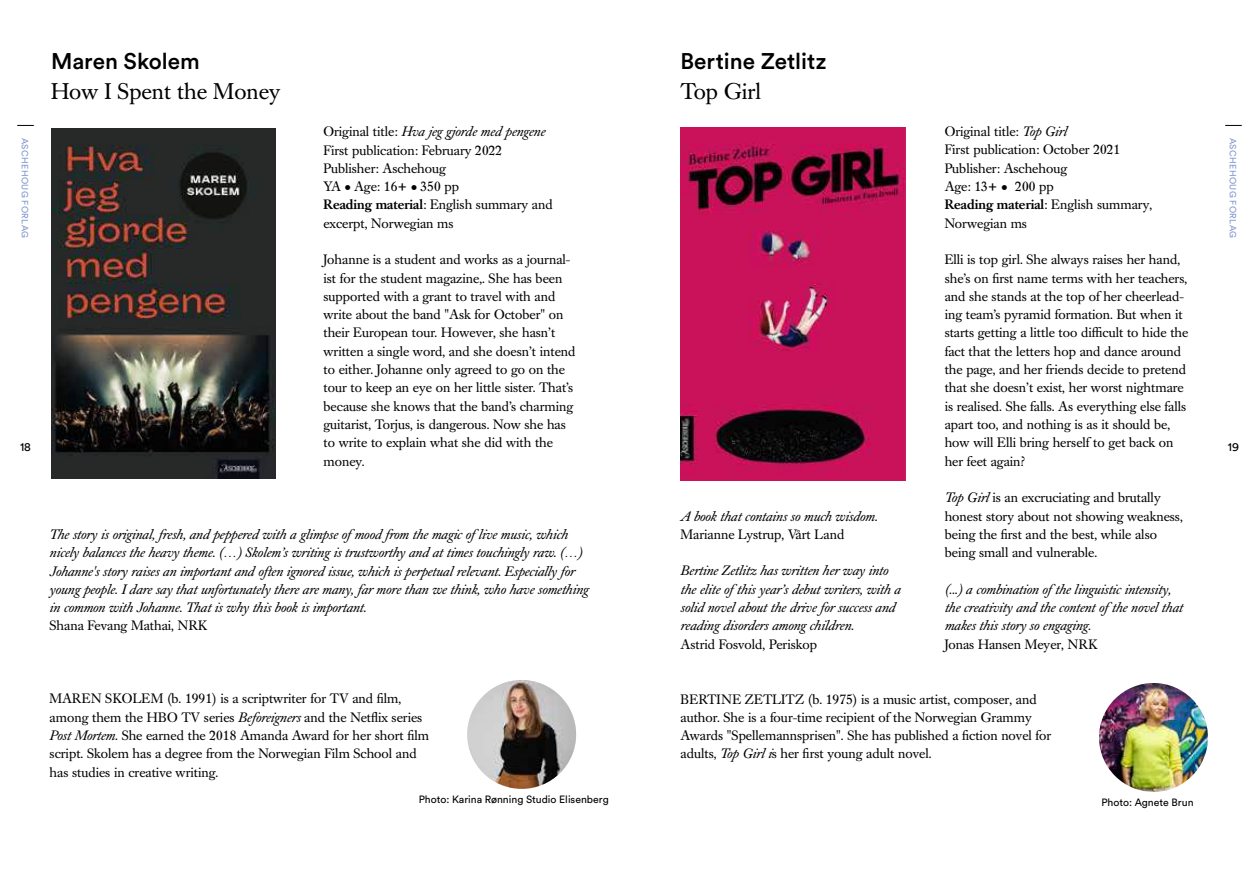
<style>
.page{position:relative;width:1259px;height:893px;background:#fff}
.page>*{position:absolute;margin:0;border:0;box-sizing:border-box;transform-origin:0 0}
.t1{font:500 22.5px "Circular Std";color:#000}
.t2{font:22.5px "Caslon Book BE";color:#000}
.t3{font:13.5px/18.3px "Caslon Book BE";color:#000}
.t4{font:italic 13.5px/18.3px "Caslon Book BE";color:#000}
.t5{font:12px "Circular Std";color:#000}
.t6{font:10.5px "Circular Std";color:#000}
.t7{font:9px "Circular Std";letter-spacing:.04em;color:#8298cd}
.s1{font-style:italic}
.s2{font-family:"Circular Std";font-size:12px}
.s3{font-weight:500}
</style>
<div class="page">
<svg style="left:17px;top:125px;width:17px;height:1px"></svg>
<svg style="left:1225px;top:125px;width:16px;height:1px"></svg>
<img style="left:51px;top:128px;width:224px;height:350px">
<img style="left:467px;top:680px;width:109px;height:109px;border-radius:54px">
<img style="left:1099px;top:683px;width:109px;height:109px;border-radius:54px">
<img style="left:680px;top:128px;width:225px;height:352px">
<h1 class="t1" style="left:51px;top:47px;width:150px">Maren Skolem</h1>
<h1 class="t2" style="left:51px;top:78px;width:231px">How I Spent the Money</h1>
<h1 class="t1" style="left:680px;top:47px;width:147px">Bertine Zetlitz</h1>
<h1 class="t2" style="left:680px;top:78px;width:82px">Top Girl</h1>
<p class="t3" style="left:944px;top:123px;width:209px">Original title: <span class="s1">Top Girl<br></span>First publication: October 2021<br>Publisher: Aschehoug<br>Age: 13+ <span class="s2">•</span> 200 pp<br><span class="s3">Reading material</span>: English summary,<br>Norwegian ms</p>
<p class="t3" style="left:944px;top:251px;width:245px">Elli is top girl. She always raises her hand, she’s on first name terms with her teachers, and she stands at the top of her cheerlead&shy;ing team’s pyramid formation. But when it starts getting a little too difficult to hide the fact that the letters hop and dance around the page, and her friends decide to pretend that she doesn’t exist, her worst nightmare is realised. She falls. As everything else falls apart too, and nothing is as it should be, how will Elli bring herself to get back on her feet again?</p>
<p class="t3" style="left:944px;top:489px;width:240px"><span class="s1">Top Girl</span> is an excruciating and brutally honest story about not showing weakness, being the first and the best, while also being small and vulnerable.</p>
<p class="t4" style="left:944px;top:580px;width:240px">(...) a combination ofthe linguistic intensity, the creativity and the content ofthe novel that makes this story so engaging.</p>
<p class="t3" style="left:944px;top:635px;width:154px">Jonas Hansen Meyer, NRK</p>
<p class="t3" style="left:323px;top:123px;width:231px">Original title: <span class="s1">Hva jeg gjorde med pengene<br></span>First publication: February 2022<br>Publisher: Aschehoug<br>YA <span class="s2">•</span> Age: 16+ <span class="s2">•</span> 350 pp<br><span class="s3">Reading material</span>: English summary and excerpt, Norwegian ms</p>
<p class="t3" style="left:323px;top:251px;width:254px">Johanne is a student and works as a journal&shy;ist for the student magazine,. She has been supported with a grant to travel with and write about the band "Ask for October" on their European tour. However, she hasn’t written a single word, and she doesn’t intend to either. Johanne only agreed to go on the tour to keep an eye on her little sister. That’s because she knows that the band’s charming guitarist, Torjus, is dangerous. Now she has to write to explain what she did with the money.</p>
<p class="t7" style="left:30px;top:138px;width:102px;rotate:90deg">ASCHEHOUG FORLAG</p>
<p class="t7" style="left:1238px;top:138px;width:102px;rotate:90deg">ASCHEHOUG FORLAG</p>
<p class="t5" style="left:20px;top:440px;width:12px">18</p>
<p class="t5" style="left:1227px;top:440px;width:13px">19</p>
<p class="t4" style="left:680px;top:507px;width:198px">A book that contains so much wisdom.</p>
<p class="t3" style="left:680px;top:525px;width:165px">Marianne Lystrup, Vårt Land</p>
<p class="t4" style="left:680px;top:562px;width:222px">Bertine Zetlitz has written her way into the elite ofthis year’s debut writers, with a solid novel about the drive for success and reading disorders among children.</p>
<p class="t3" style="left:680px;top:635px;width:138px">Astrid Fosvold, Periskop</p>
<p class="t4" style="left:50px;top:525px;width:540px">The story is original, fresh, and peppered with a glimpse ofmood from the magic oflive music, which nicely balances the heavy theme. (…) Skolem’s writing is trustworthy and at times touchingly raw. (…)<br>Johanne's story raises an important and often ignored issue, which is perpetual relevant. Especially for young people. I dare say that unfortunately there are many, far more than we think, who have something in common with Johanne. That is why this book is important.</p>
<p class="t3" style="left:50px;top:617px;width:159px">Shana Fevang Mathai, NRK</p>
<p class="t3" style="left:50px;top:690px;width:381px">MAREN SKOLEM (b. 1991) is a scriptwriter for TV and film, among them the HBO TV series <span class="s1">Beforeigners</span> and the Netflix series <span class="s1">Post Mortem</span>. She earned the 2018 Amanda Award for her short film script. Skolem has a degree from the Norwegian Film School and has studies in creative writing.</p>
<p class="t3" style="left:680px;top:690px;width:372px">BERTINE ZETLITZ (b. 1975) is a music artist, composer, and author. She is a four-time recipient of the Norwegian Grammy Awards "Spellemannsprisen". She has published a fiction novel for adults, <span class="s1">Top Girl i</span>s her first young adult novel.</p>
<p class="t6" style="left:419px;top:793px;width:191px">Photo: Karina Rønning Studio Elisenberg</p>
<p class="t6" style="left:1101px;top:796px;width:94px">Photo: Agnete Brun</p>
</div>
